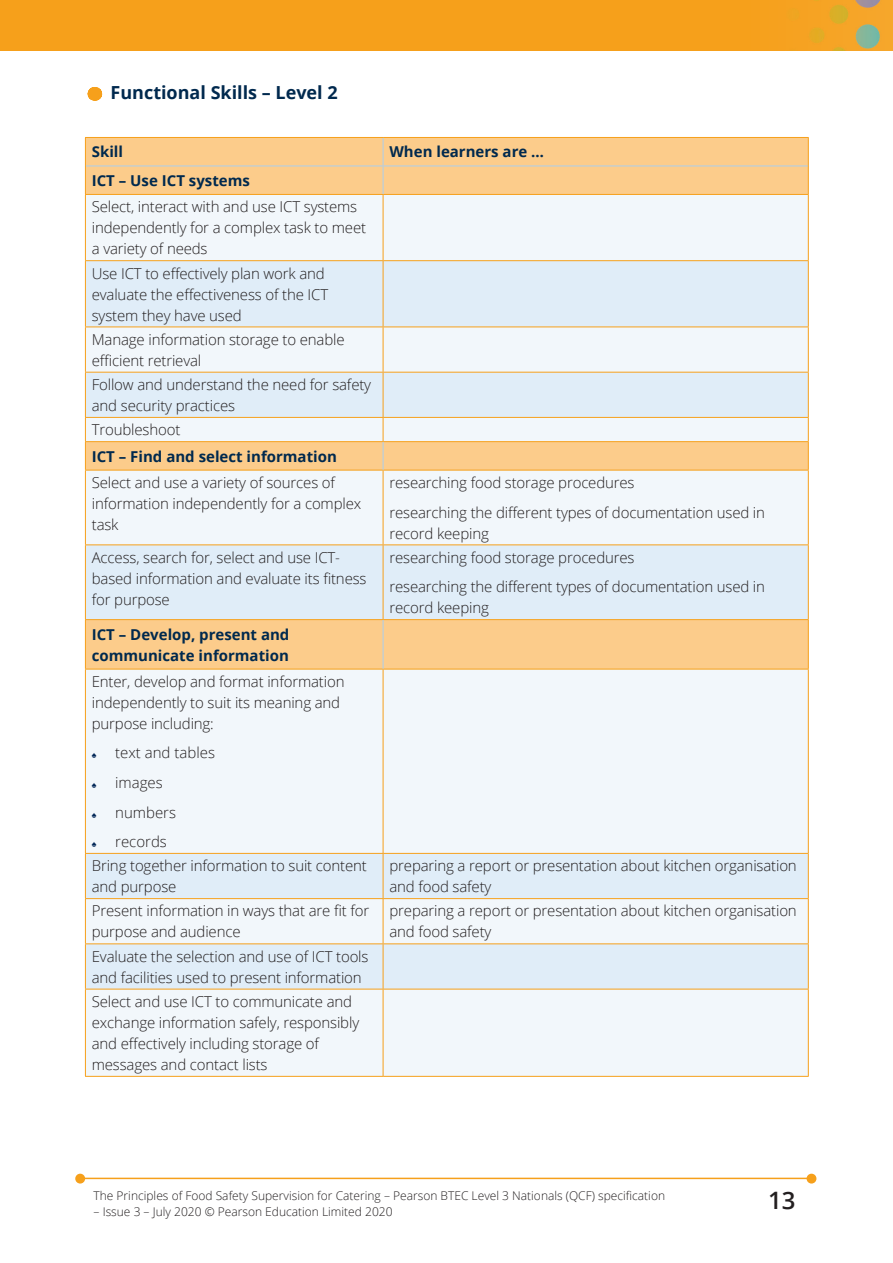
<style>
.page{position:relative;width:893px;height:1263px;background:#fff}
.page>*{position:absolute;margin:0;border:0;box-sizing:border-box;transform-origin:0 0}
.t1{font:600 24px "Open Sans";color:#231f20}
.hb3{font:700 18px "Open Sans";color:#00294e}
.table_text{font:300 15px/21px "Open Sans";letter-spacing:-.01em;color:#231f20}
.table_head{font:700 15px/21px "Open Sans";color:#00294e}
.t2{font:300 12px "Open Sans";color:#231f20}
</style>
<div class="page">
<img style="left:0;top:0;width:893px;height:51px">
<hr style="left:82px;top:1178px;width:728px;height:1px;background:#f6a01b">
<div style="left:807px;top:1174px;width:9px;height:9px;background:#f6a01b;border-radius:50%"></div>
<div style="left:807px;top:1174px;width:9px;height:9px;border:2px solid #f6a01b;border-radius:50%"></div>
<div style="left:76px;top:1174px;width:8px;height:9px;background:#f6a01b;border-radius:50%"></div>
<div style="left:75px;top:1174px;width:10px;height:9px;border:2px solid #f6a01b;border-radius:50%"></div>
<svg style="left:94px;top:87px;width:1px;height:14px"></svg>
<div style="left:86px;top:138px;width:722px;height:56px;background:#fccc8b"></div>
<div style="left:86px;top:195px;width:722px;height:881px;background:#f2f7fb"></div>
<svg style="left:86px;top:261px;width:722px;height:728px;fill:#f2f7fb"></svg>
<hr style="left:86px;top:166px;width:297px;height:1px;background:#accfed">
<hr style="left:383px;top:166px;width:425px;height:1px;background:#accfed">
<hr style="left:85px;top:137px;width:298px;height:1px;background:#f6a01b">
<hr style="left:383px;top:137px;width:426px;height:1px;background:#f6a01b">
<hr style="left:85px;top:195px;width:1px;height:65px;background:#f6a01b">
<hr style="left:383px;top:195px;width:1px;height:65px;background:#f6a01b">
<hr style="left:808px;top:195px;width:1px;height:65px;background:#f6a01b">
<hr style="left:85px;top:261px;width:1px;height:66px;background:#f6a01b">
<hr style="left:85px;top:260px;width:298px;height:1px;background:#f6a01b">
<hr style="left:383px;top:261px;width:1px;height:66px;background:#f6a01b">
<hr style="left:808px;top:261px;width:1px;height:66px;background:#f6a01b">
<hr style="left:383px;top:260px;width:426px;height:1px;background:#f6a01b">
<hr style="left:85px;top:327px;width:1px;height:45px;background:#f6a01b">
<hr style="left:85px;top:327px;width:298px;height:1px;background:#f6a01b">
<hr style="left:383px;top:327px;width:1px;height:45px;background:#f6a01b">
<hr style="left:808px;top:327px;width:1px;height:45px;background:#f6a01b">
<hr style="left:383px;top:327px;width:426px;height:1px;background:#f6a01b">
<hr style="left:85px;top:372px;width:1px;height:45px;background:#f6a01b">
<hr style="left:85px;top:372px;width:298px;height:1px;background:#f6a01b">
<hr style="left:383px;top:372px;width:1px;height:45px;background:#f6a01b">
<hr style="left:808px;top:372px;width:1px;height:45px;background:#f6a01b">
<hr style="left:383px;top:372px;width:426px;height:1px;background:#f6a01b">
<hr style="left:85px;top:417px;width:298px;height:1px;background:#f6a01b">
<hr style="left:383px;top:417px;width:426px;height:1px;background:#f6a01b">
<hr style="left:85px;top:470px;width:1px;height:74px;background:#f6a01b">
<hr style="left:383px;top:470px;width:1px;height:74px;background:#f6a01b">
<hr style="left:808px;top:470px;width:1px;height:74px;background:#f6a01b">
<hr style="left:85px;top:545px;width:1px;height:74px;background:#f6a01b">
<hr style="left:85px;top:544px;width:298px;height:1px;background:#f6a01b">
<hr style="left:383px;top:545px;width:1px;height:74px;background:#f6a01b">
<hr style="left:808px;top:545px;width:1px;height:74px;background:#f6a01b">
<hr style="left:383px;top:544px;width:426px;height:1px;background:#f6a01b">
<hr style="left:85px;top:669px;width:1px;height:184px;background:#f6a01b">
<hr style="left:383px;top:669px;width:1px;height:184px;background:#f6a01b">
<hr style="left:808px;top:669px;width:1px;height:184px;background:#f6a01b">
<hr style="left:85px;top:854px;width:1px;height:44px;background:#f6a01b">
<hr style="left:85px;top:853px;width:298px;height:1px;background:#f6a01b">
<hr style="left:383px;top:854px;width:1px;height:44px;background:#f6a01b">
<hr style="left:808px;top:854px;width:1px;height:44px;background:#f6a01b">
<hr style="left:383px;top:853px;width:426px;height:1px;background:#f6a01b">
<hr style="left:85px;top:899px;width:1px;height:44px;background:#f6a01b">
<hr style="left:85px;top:898px;width:298px;height:1px;background:#f6a01b">
<hr style="left:383px;top:899px;width:1px;height:44px;background:#f6a01b">
<hr style="left:808px;top:899px;width:1px;height:44px;background:#f6a01b">
<hr style="left:383px;top:898px;width:426px;height:1px;background:#f6a01b">
<hr style="left:85px;top:944px;width:1px;height:45px;background:#f6a01b">
<hr style="left:85px;top:943px;width:298px;height:1px;background:#f6a01b">
<hr style="left:383px;top:944px;width:1px;height:45px;background:#f6a01b">
<hr style="left:808px;top:944px;width:1px;height:45px;background:#f6a01b">
<hr style="left:383px;top:943px;width:426px;height:1px;background:#f6a01b">
<hr style="left:85px;top:989px;width:1px;height:87px;background:#f6a01b">
<hr style="left:85px;top:989px;width:298px;height:1px;background:#f6a01b">
<hr style="left:383px;top:989px;width:1px;height:87px;background:#f6a01b">
<hr style="left:808px;top:989px;width:1px;height:87px;background:#f6a01b">
<hr style="left:383px;top:989px;width:426px;height:1px;background:#f6a01b">
<hr style="left:85px;top:1076px;width:298px;height:1px;background:#f6a01b">
<hr style="left:383px;top:1076px;width:426px;height:1px;background:#f6a01b">
<hr style="left:85px;top:619px;width:298px;height:1px;background:#f6a01b">
<hr style="left:85px;top:620px;width:1px;height:49px;background:#f6a01b">
<hr style="left:383px;top:619px;width:426px;height:1px;background:#f6a01b">
<hr style="left:808px;top:620px;width:1px;height:49px;background:#f6a01b">
<hr style="left:85px;top:669px;width:298px;height:1px;background:#f6a01b">
<hr style="left:383px;top:669px;width:426px;height:1px;background:#f6a01b">
<hr style="left:383px;top:620px;width:1px;height:49px;background:#accfed">
<hr style="left:85px;top:441px;width:298px;height:1px;background:#f6a01b">
<svg style="left:85px;top:418px;width:1px;height:52px"></svg>
<hr style="left:383px;top:441px;width:426px;height:1px;background:#f6a01b">
<svg style="left:808px;top:418px;width:1px;height:52px"></svg>
<hr style="left:85px;top:470px;width:298px;height:1px;background:#f6a01b">
<hr style="left:383px;top:470px;width:426px;height:1px;background:#f6a01b">
<svg style="left:383px;top:418px;width:1px;height:52px"></svg>
<svg style="left:85px;top:138px;width:1px;height:56px"></svg>
<svg style="left:808px;top:138px;width:1px;height:56px"></svg>
<hr style="left:85px;top:194px;width:298px;height:1px;background:#f6a01b">
<hr style="left:383px;top:194px;width:426px;height:1px;background:#f6a01b">
<svg style="left:383px;top:138px;width:1px;height:56px"></svg>
<svg style="left:92px;top:753px;width:4px;height:5px"></svg>
<svg style="left:92px;top:783px;width:4px;height:5px"></svg>
<svg style="left:92px;top:812px;width:4px;height:5px"></svg>
<svg style="left:92px;top:842px;width:4px;height:5px"></svg>
<p class="hb3" style="left:111px;top:80px;width:229px">Functional Skills – Level 2</p>
<p class="table_head" style="left:92px;top:141px;width:33px">Skill</p>
<p class="table_head" style="left:389px;top:141px;width:156px">When learners are …</p>
<p class="table_head" style="left:92px;top:170px;width:160px">ICT – Use ICT systems</p>
<p class="table_text" style="left:92px;top:196px;width:276px">Select, interact with and use ICT systems independently for a complex task to meet a variety of needs</p>
<p class="table_text" style="left:92px;top:262px;width:238px">Use ICT to effectively plan work and evaluate the effectiveness of the ICT system they have used</p>
<p class="table_text" style="left:92px;top:328px;width:254px">Manage information storage to enable efficient retrieval</p>
<p class="table_text" style="left:92px;top:374px;width:281px">Follow and understand the need for safety and security practices</p>
<p class="table_text" style="left:92px;top:419px;width:90px">Troubleshoot</p>
<p class="table_head" style="left:92px;top:445px;width:247px">ICT – Find and select information</p>
<p class="table_text" style="left:92px;top:472px;width:271px">Select and use a variety of sources of information independently for a complex task</p>
<p class="table_text" style="left:389px;top:472px;width:247px">researching food storage procedures</p>
<p class="table_text" style="left:389px;top:501px;width:377px">researching the different types of documentation used in record keeping</p>
<p class="table_text" style="left:92px;top:546px;width:276px">Access, search for, select and use ICT&shy;based information and evaluate its fitness for purpose</p>
<p class="table_text" style="left:389px;top:546px;width:247px">researching food storage procedures</p>
<p class="table_text" style="left:389px;top:576px;width:377px">researching the different types of documentation used in record keeping</p>
<p class="table_head" style="left:92px;top:623px;width:199px">ICT – Develop, present and communicate information</p>
<p class="table_text" style="left:92px;top:671px;width:254px">Enter, develop and format information independently to suit its meaning and purpose including:</p>
<p class="table_text" style="left:115px;top:742px;width:101px">text and tables</p>
<p class="table_text" style="left:115px;top:772px;width:49px">images</p>
<p class="table_text" style="left:115px;top:801px;width:62px">numbers</p>
<p class="table_text" style="left:115px;top:831px;width:53px">records</p>
<p class="table_text" style="left:92px;top:855px;width:277px">Bring together information to suit content and purpose</p>
<p class="table_text" style="left:389px;top:855px;width:409px">preparing a report or presentation about kitchen organisation and food safety</p>
<p class="table_text" style="left:92px;top:900px;width:279px">Present information in ways that are fit for purpose and audience</p>
<p class="table_text" style="left:389px;top:900px;width:409px">preparing a report or presentation about kitchen organisation and food safety</p>
<p class="table_text" style="left:92px;top:945px;width:278px">Evaluate the selection and use of ICT tools and facilities used to present information</p>
<p class="table_text" style="left:92px;top:990px;width:269px">Select and use ICT to communicate and exchange information safely, responsibly and effectively including storage of messages and contact lists</p>
<p class="t2" style="left:94px;top:1187px;width:573px">The Principles of Food Safety Supervision for Catering – Pearson BTEC Level 3 Nationals (QCF) specification</p>
<p class="t2" style="left:94px;top:1204px;width:301px">– Issue 3 – July 2020 © Pearson Education Limited 2020</p>
<h1 class="t1" style="left:768px;top:1184px;width:29px">13</h1>
</div>
